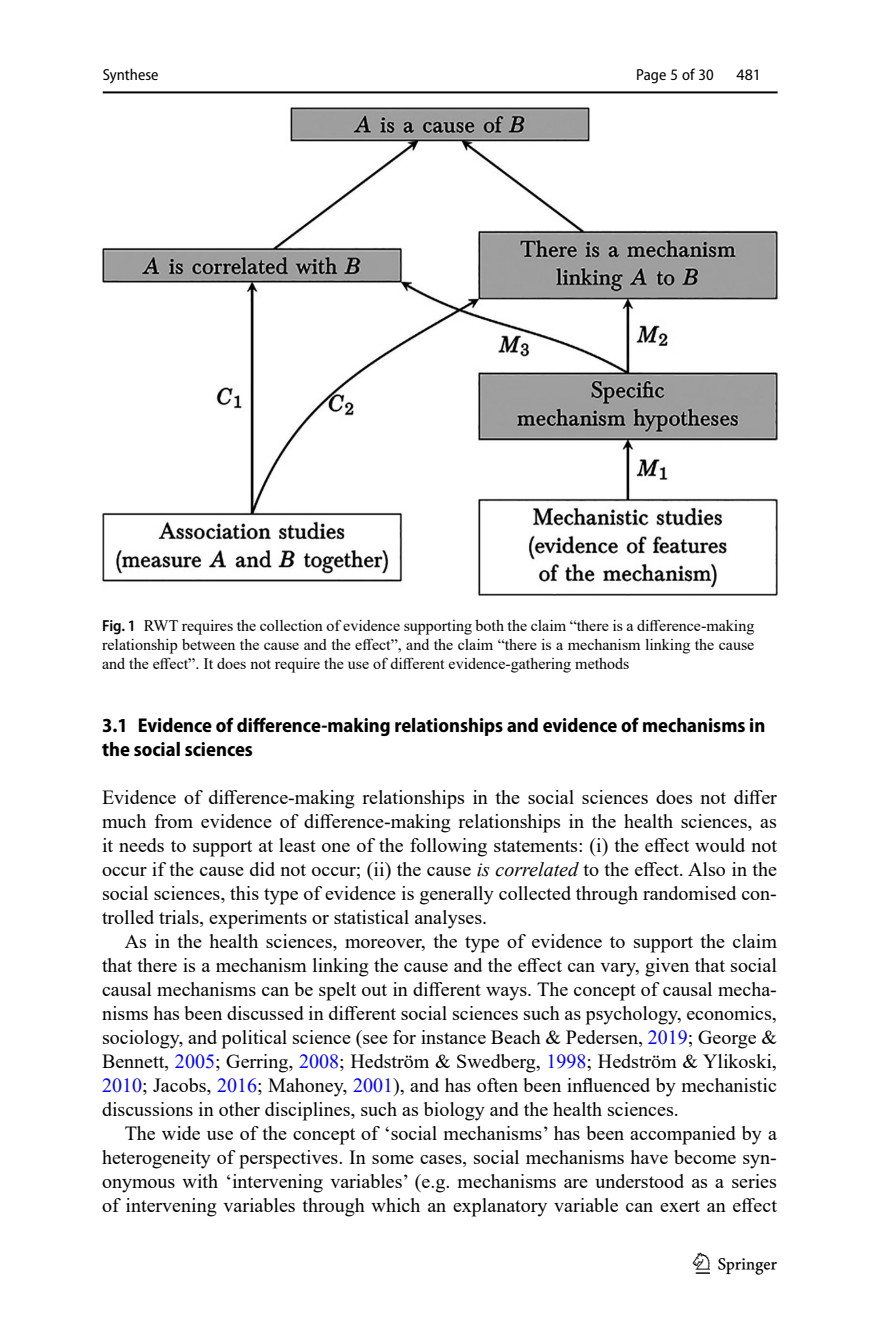
<style>
.page{position:relative;width:879px;height:1333px;background:#fff}
.page>*{position:absolute;margin:0;border:0;box-sizing:border-box;transform-origin:0 0}
.t1{font:30px "Springnew";color:#000}
.Body_Text_Indent{font:20px/24px "Times New Roman";color:#000;text-align:justify}
.Body_Text{font:20px/24px "Times New Roman";color:#000;text-align:justify}
.Head_2{font:700 semi-condensed 20px/24px "Myriad Pro";color:#000}
.Figure_Caption{font:16px/19px "Times New Roman";color:#000;text-align:justify}
.t2{font:semi-condensed 16px "Myriad Pro";color:#000}
.t3{font:16px "Myriad Pro";color:#000}
.s1{font-family:"Myriad Pro";font-weight:600;font-stretch:semi-condensed}
.s2{font-style:italic}
.s3{color:#00f}
</style>
<div class="page">
<hr style="left:103px;top:91px;width:674px;height:2px;background:#000">
<img style="left:102px;top:108px;width:675px;height:487px">
<p class="t2" style="left:103px;top:66px;width:57px">Synthese</p>
<p class="t2" style="left:636px;top:66px;width:79px">Page 5 of 30</p>
<p class="t3" style="left:736px;top:65px;width:26px">481</p>
<p class="Figure_Caption" style="left:102px;top:616px;width:653px"><span class="s1">Fig. 1</span> RWT requires the collection of evidence supporting both the claim “there is a difference-making relationship between the cause and the effect”, and the claim “there is a mechanism linking the cause and the effect”. It does not require the use of different evidence-gathering methods</p>
<p class="Head_2" style="left:102px;top:713px;width:665px">3.1 Evidence of difference-making relationships and evidence of mechanisms in the social sciences</p>
<p class="Body_Text" style="left:102px;top:784px;width:676px">Evidence of difference-making relationships in the social sciences does not differ much from evidence of difference-making relationships in the health sciences, as it needs to support at least one of the following statements: (i) the effect would not occur if the cause did not occur; (ii) the cause <span class="s2">is correlated</span> to the effect. Also in the social sciences, this type of evidence is generally collected through randomised con&shy;trolled trials, experiments or statistical analyses.</p>
<p class="Body_Text_Indent" style="left:102px;top:928px;width:676px;text-indent:23px">As in the health sciences, moreover, the type of evidence to support the claim that there is a mechanism linking the cause and the effect can vary, given that social causal mechanisms can be spelt out in different ways. The concept of causal mecha&shy;nisms has been discussed in different social sciences such as psychology, economics, sociology, and political science (see for instance Beach &amp; Pedersen, <span class="s3">2019</span>; George &amp; Bennett, <span class="s3">2005</span>; Gerring, <span class="s3">2008</span>; Hedström &amp; Swedberg, <span class="s3">1998</span>; Hedström &amp; Ylikoski, <span class="s3">2010</span>; Jacobs, <span class="s3">2016</span>; Mahoney, <span class="s3">2001</span>), and has often been influenced by mechanistic discussions in other disciplines, such as biology and the health sciences.</p>
<p class="Body_Text_Indent" style="left:102px;top:1120px;width:676px;text-indent:23px">The wide use of the concept of ‘social mechanisms’ has been accompanied by a heterogeneity of perspectives. In some cases, social mechanisms have become syn&shy;onymous with ‘intervening variables’ (e.g. mechanisms are understood as a series of intervening variables through which an explanatory variable can exert an effect</p>
<h1 class="t1" style="left:696px;top:1246px;width:83px">1 3</h1>
</div>
